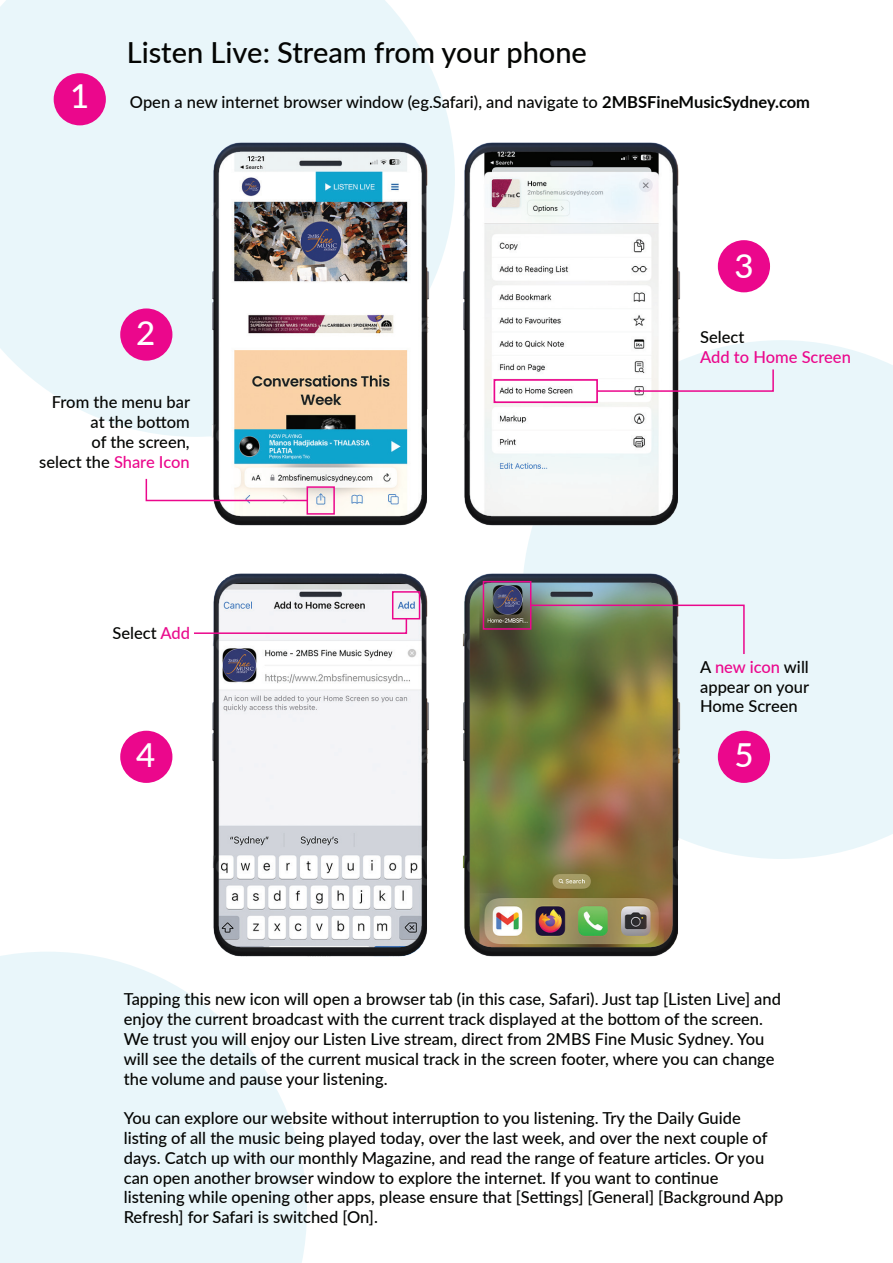
<style>
.page{position:relative;width:893px;height:1263px;background:#fff}
.page>*{position:absolute;margin:0;border:0;box-sizing:border-box;transform-origin:0 0}
.t1{font:500 33px "Lato";color:#fff}
.t2{font:500 29.1px "Lato";color:#040503}
.t3{font:500 16.5px/19.8px "Lato";color:#040503}
.t4{font:500 16.5px "Lato";color:#eb078c}
.s1{font-weight:700}
.s2{color:#eb078c}
.s3{color:#e90c8d}
</style>
<div class="page">
<div style="left:525px;top:340px;width:368px;height:519px;background:#e9f6fa"></div>
<svg style="left:0;top:0;width:453px;height:437px;background:#ebf6fa"></svg>
<svg style="left:0;top:952px;width:307px;height:311px;background:#ecf7fa"></svg>
<img style="left:202px;top:573px;width:227px;height:391px">
<img style="left:462px;top:563px;width:228px;height:394px">
<img style="left:453px;top:142px;width:237px;height:392px">
<img style="left:202px;top:132px;width:237px;height:394px">
<svg style="left:145px;top:477px;width:164px;height:25px"></svg>
<svg style="left:596px;top:368px;width:179px;height:25px"></svg>
<div style="left:307px;top:486px;width:28px;height:29px;border:2px solid #eb078c"></div>
<div style="left:392px;top:591px;width:28px;height:28px;border:2px solid #eb078c"></div>
<div style="left:483px;top:581px;width:48px;height:49px;border:2px solid #eb078c"></div>
<div style="left:493px;top:379px;width:105px;height:24px;border:2px solid #eb078c"></div>
<svg style="left:194px;top:617px;width:214px;height:18px"></svg>
<svg style="left:529px;top:604px;width:216px;height:52px;background:#939d81"></svg>
<div style="left:54px;top:73px;width:52px;height:52px;background:#eb078c;border-radius:50%"></div>
<div style="left:120px;top:308px;width:52px;height:53px;background:#eb078c;border-radius:50%"></div>
<div style="left:718px;top:240px;width:52px;height:52px;background:#eb078c;border-radius:50%"></div>
<div style="left:120px;top:731px;width:52px;height:52px;background:#eb078c;border-radius:50%"></div>
<div style="left:718px;top:731px;width:52px;height:52px;background:#eb078c;border-radius:50%"></div>
<h1 class="t1" style="left:70px;top:72px;width:21px">1</h1>
<h2 class="t2" style="left:127px;top:31px;width:462px">Listen Live: Stream from your phone</h2>
<p class="t3" style="left:130px;top:91px;width:682px">Open a new internet browser window (eg.Safari), and navigate to <span class="s1">2MBSFineMusicSydney.com</span></p>
<h1 class="t1" style="left:136px;top:310px;width:21px">2</h1>
<h1 class="t1" style="left:734px;top:242px;width:21px">3</h1>
<p class="t3" style="left:700px;top:326px;width:46px">Select</p>
<p class="t4" style="left:700px;top:345px;width:152px">Add to Home Screen</p>
<p class="t3" style="left:39px;top:392px;width:152px;text-align:right">From the menu bar at the bottom<br>of the screen,<br>select the <span class="s2">Share Icon</span></p>
<p class="t3" style="left:113px;top:622px;width:79px">Select <span class="s3">Add</span></p>
<p class="t3" style="left:700px;top:656px;width:110px;text-align:justify">A <span class="s2">new icon</span> will appear on your Home Screen</p>
<h1 class="t1" style="left:136px;top:731px;width:21px">4</h1>
<h1 class="t1" style="left:734px;top:731px;width:21px">5</h1>
<p class="t3" style="left:124px;top:989px;width:659px">Tapping this new icon will open a browser tab (in this case, Safari). Just tap [Listen Live] and enjoy the current broadcast with the current track displayed at the bottom of the screen.<br>We trust you will enjoy our Listen Live stream, direct from 2MBS Fine Music Sydney. You will see the details of the current musical track in the screen footer, where you can change the volume and pause your listening.</p>
<p class="t3" style="left:124px;top:1108px;width:661px">You can explore our website without interruption to you listening. Try the Daily Guide listing of all the music being played today, over the last week, and over the next couple of days. Catch up with our monthly Magazine, and read the range of feature articles. Or you can open another browser window to explore the internet. If you want to continue listening while opening other apps, please ensure that [Settings] [General] [Background App Refresh] for Safari is switched [On].</p>
</div>
